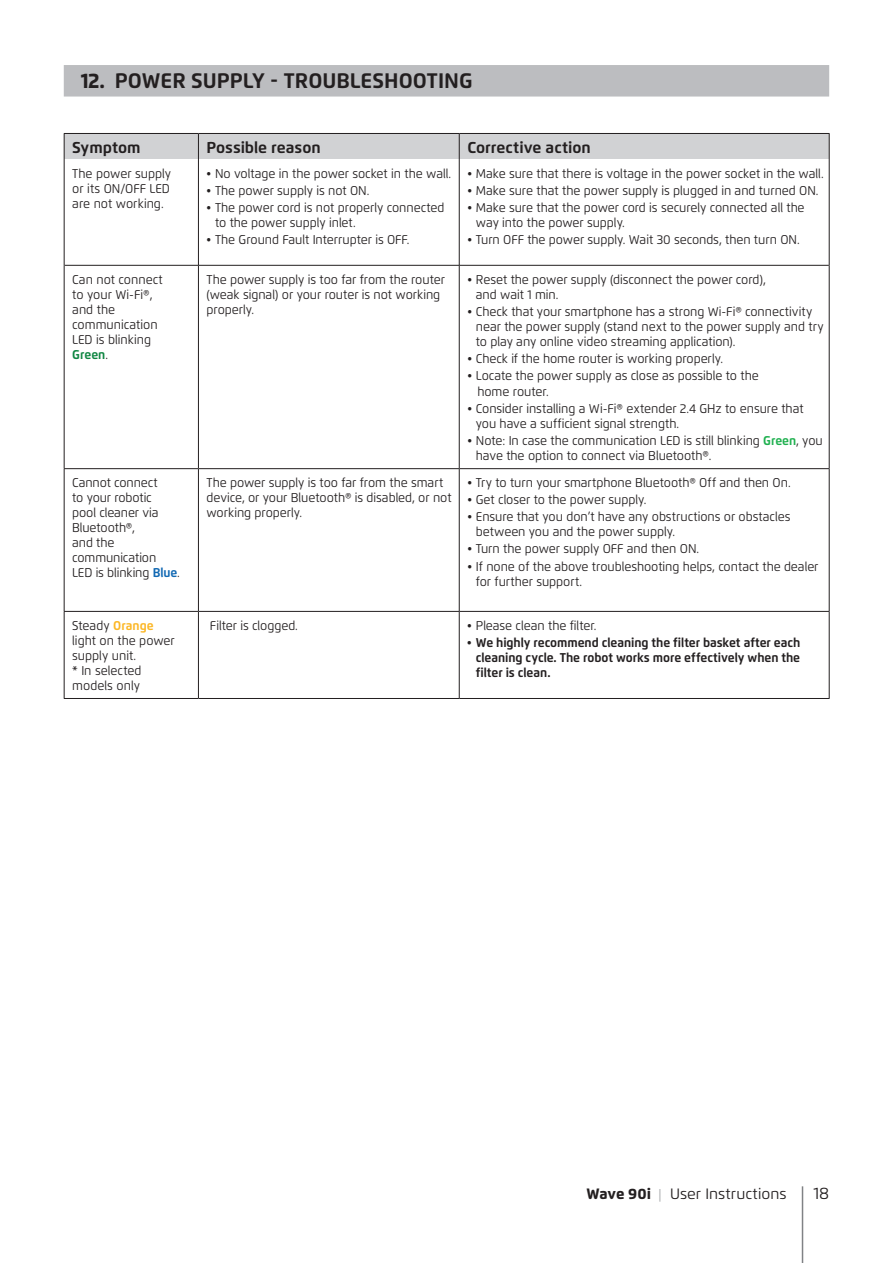
<style>
.page{position:relative;width:893px;height:1263px;background:#fff}
.page>*{position:absolute;margin:0;border:0;box-sizing:border-box;transform-origin:0 0}
.t1{font:700 21px "Flexo";color:#231f20}
.t2{font:16.5px "Flexo";color:#231f20}
.t3{font:700 15.75px "Flexo";color:#231f20}
.t4{font:15px "Flexo";color:#231f20}
.t5{font:12.75px/15px "Flexo";letter-spacing:-.005em;color:#231f20;scale:.95 1}
.t6{font:700 12.75px/15px "Flexo";letter-spacing:-.005em;color:#231f20;text-align:justify;scale:.95 1}
.s1{font-weight:800}
.s2{font-weight:700;color:#0f8642}
.s3{font-weight:700;color:#1fb04f}
.s4{font-weight:700;color:#1269b3}
.s5{font-weight:700;color:#fcb726}
.s6{font-weight:300;font-size:13.5px;color:#939598}
</style>
<div class="page">
<hr style="left:802px;top:1186px;width:1px;height:77px;background:#808285">
<hr style="left:64px;top:159px;width:1px;height:106px;background:#231f20">
<hr style="left:198px;top:159px;width:1px;height:106px;background:#231f20">
<hr style="left:459px;top:159px;width:1px;height:106px;background:#231f20">
<hr style="left:829px;top:159px;width:1px;height:106px;background:#231f20">
<hr style="left:64px;top:265px;width:1px;height:203px;background:#231f20">
<hr style="left:198px;top:265px;width:1px;height:203px;background:#231f20">
<hr style="left:459px;top:265px;width:1px;height:203px;background:#231f20">
<hr style="left:829px;top:265px;width:1px;height:203px;background:#231f20">
<hr style="left:64px;top:468px;width:134px;height:1px;background:#231f20">
<hr style="left:64px;top:469px;width:1px;height:142px;background:#231f20">
<hr style="left:198px;top:468px;width:261px;height:1px;background:#231f20">
<hr style="left:198px;top:469px;width:1px;height:142px;background:#231f20">
<hr style="left:459px;top:468px;width:371px;height:1px;background:#231f20">
<hr style="left:459px;top:469px;width:1px;height:142px;background:#231f20">
<hr style="left:829px;top:469px;width:1px;height:142px;background:#231f20">
<hr style="left:64px;top:611px;width:134px;height:1px;background:#231f20">
<hr style="left:64px;top:612px;width:1px;height:86px;background:#231f20">
<hr style="left:198px;top:611px;width:261px;height:1px;background:#231f20">
<hr style="left:198px;top:612px;width:1px;height:86px;background:#231f20">
<hr style="left:459px;top:611px;width:371px;height:1px;background:#231f20">
<hr style="left:459px;top:612px;width:1px;height:86px;background:#231f20">
<hr style="left:829px;top:612px;width:1px;height:86px;background:#231f20">
<hr style="left:64px;top:698px;width:134px;height:1px;background:#231f20">
<hr style="left:198px;top:698px;width:261px;height:1px;background:#231f20">
<hr style="left:459px;top:698px;width:371px;height:1px;background:#231f20">
<div style="left:64px;top:133px;width:766px;height:26px;background:#d1d2d4"></div>
<hr style="left:65px;top:265px;width:133px;height:1px;background:#231f20">
<hr style="left:198px;top:265px;width:261px;height:1px;background:#231f20">
<hr style="left:459px;top:265px;width:370px;height:1px;background:#231f20">
<div style="left:64px;top:65px;width:765px;height:32px;background:#bcbdc0"></div>
<h1 class="t1" style="left:81px;top:68px;width:393px"><span class="s1">12.</span> POWER SUPPLY - TROUBLESHOOTING</h1>
<p class="t3" style="left:72px;top:137px;width:70px">Symptom</p>
<p class="t3" style="left:207px;top:137px;width:116px">Possible reason</p>
<p class="t3" style="left:467px;top:137px;width:125px">Corrective action</p>
<p class="t5" style="left:72px;top:166px;width:106px;text-align:justify">The power supply or its ON/OFF LED are not working.</p>
<p class="t5" style="left:207px;top:166px;width:259px">• No voltage in the power socket in the wall.</p>
<p class="t5" style="left:467px;top:166px;width:377px">• Make sure that there is voltage in the power socket in the wall.</p>
<p class="t5" style="left:467px;top:183px;width:371px">• Make sure that the power supply is plugged in and turned ON.</p>
<p class="t5" style="left:476px;top:200px;width:348px;text-indent:-9px">• Make sure that the power cord is securely connected all the way into the power supply.</p>
<p class="t5" style="left:467px;top:232px;width:351px">• Turn OFF the power supply. Wait 30 seconds, then turn ON.</p>
<p class="t5" style="left:207px;top:183px;width:173px">• The power supply is not ON.</p>
<p class="t5" style="left:215px;top:200px;width:243px;text-indent:-9px">• The power cord is not properly connected to the power supply inlet.</p>
<p class="t5" style="left:207px;top:232px;width:215px">• The Ground Fault Interrupter is OFF.</p>
<p class="t5" style="left:72px;top:272px;width:97px">Can not connect to your Wi-Fi®, and the communication<br>LED is blinking<br><span class="s2">Green</span>.</p>
<p class="t5" style="left:207px;top:272px;width:253px">The power supply is too far from the router (weak signal) or your router is not working properly.</p>
<p class="t5" style="left:476px;top:272px;width:307px;text-indent:-9px">• Reset the power supply (disconnect the power cord), and wait 1 min.</p>
<p class="t5" style="left:476px;top:304px;width:368px;text-indent:-9px">• Check that your smartphone has a strong Wi-Fi® connectivity near the power supply (stand next to the power supply and try to play any online video streaming application).</p>
<p class="t5" style="left:467px;top:351px;width:271px">• Check if the home router is working properly.</p>
<p class="t5" style="left:477px;top:368px;width:298px;line-height:15.6px;text-indent:-10px">• Locate the power supply as close as possible to the home router.</p>
<p class="t5" style="left:476px;top:401px;width:347px;text-indent:-9px">• Consider installing a Wi-Fi® extender 2.4 GHz to ensure that you have a sufficient signal strength.</p>
<p class="t5" style="left:476px;top:433px;width:367px;text-indent:-9px">• Note: In case the communication LED is still blinking <span class="s3">Green</span>, you have the option to connect via Bluetooth®.</p>
<p class="t5" style="left:72px;top:475px;width:115px">Cannot connect<br>to your robotic<br>pool cleaner via<br>Bluetooth®,<br>and the communication<br>LED is blinking <span class="s4">Blue</span>.</p>
<p class="t5" style="left:207px;top:475px;width:259px">The power supply is too far from the smart device, or your Bluetooth® is disabled, or not working properly.</p>
<p class="t5" style="left:467px;top:475px;width:342px">• Try to turn your smartphone Bluetooth® Off and then On.</p>
<p class="t5" style="left:467px;top:492px;width:190px">• Get closer to the power supply.</p>
<p class="t5" style="left:476px;top:509px;width:333px;text-indent:-9px">• Ensure that you don’t have any obstructions or obstacles between you and the power supply.</p>
<p class="t5" style="left:467px;top:541px;width:246px">• Turn the power supply OFF and then ON.</p>
<p class="t5" style="left:476px;top:559px;width:362px;text-indent:-9px">• If none of the above troubleshooting helps, contact the dealer for further support.</p>
<p class="t5" style="left:72px;top:618px;width:110px">Steady <span class="s5">Orange </span>light on the power supply unit.<br>* In selected models only</p>
<p class="t5" style="left:210px;top:618px;width:94px">Filter is clogged.</p>
<p class="t5" style="left:467px;top:618px;width:138px">• Please clean the filter.</p>
<p class="t6" style="left:476px;top:635px;width:343px;text-indent:-9px">• We highly recommend cleaning the filter basket after each cleaning cycle. The robot works more effectively when the filter is clean.</p>
<p class="t4" style="left:586px;top:1185px;width:202px"><span class="s1">Wave 90i</span> <span class="s6">|</span> User Instructions</p>
<p class="t2" style="left:813px;top:1183px;width:17px">18</p>
</div>
